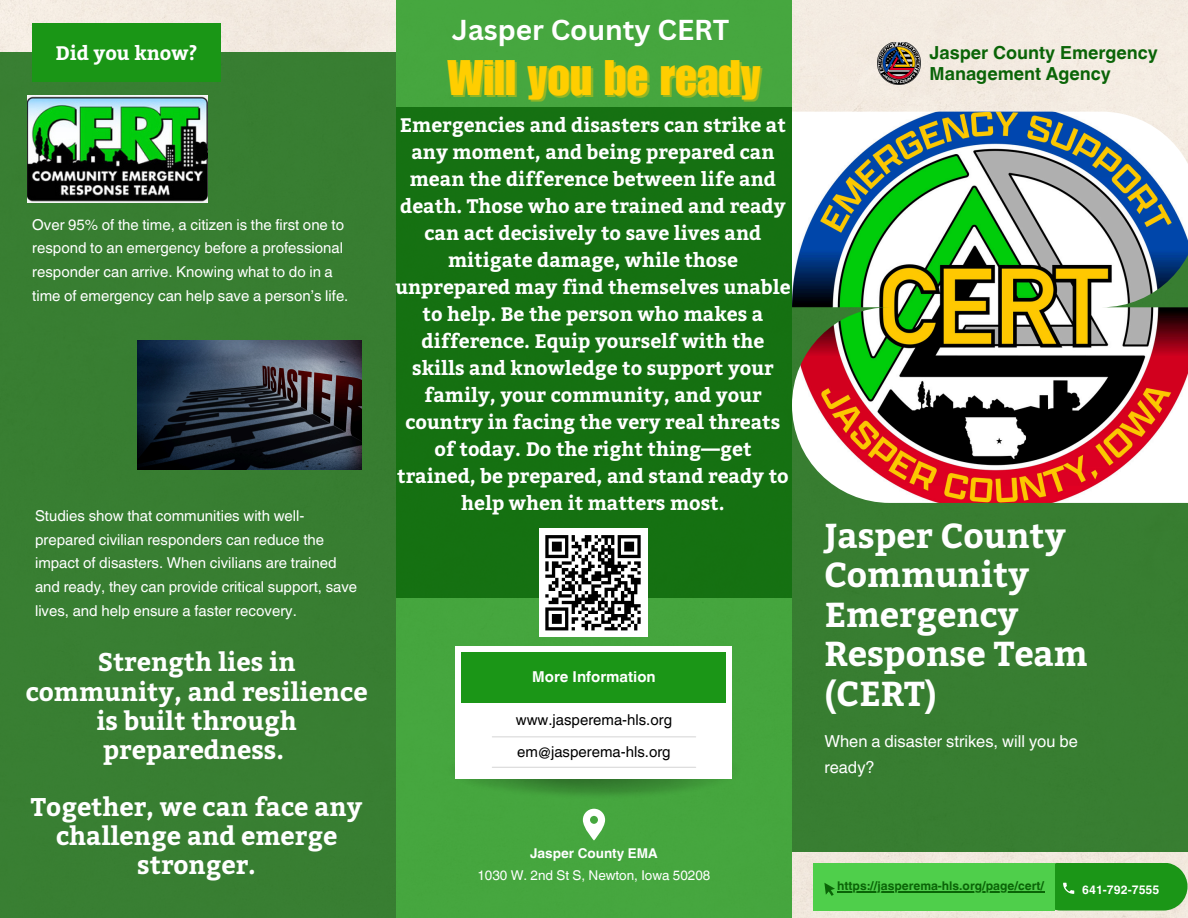
<style>
.page{position:relative;width:1188px;height:918px;background:#f3ebe1}
.page>*{position:absolute;margin:0;border:0;box-sizing:border-box;transform-origin:0 0}
.t1{font:48.6px "Impact LT Std";color:#ffce00}
.t2{font:700 34.5px/39.3px "Bitter";color:#fff}
.t3{font:700 28.05px "Canva Sans";color:#fff}
.t4{font:700 25.5px/29.2px "Bitter";color:#fff;text-align:center}
.t5{font:700 19.5px/27px "Bitter";color:#fff;text-align:center}
.t6{font:700 18px/20.2px "Helvetica World";color:#0a6407}
.t7{font:16.5px/25.8px "Helvetica World";color:#fff}
.t8{font:15px/23.7px "Helvetica World";color:#fff}
.t9{font:15px "Helvetica World";color:#000}
.t10{font:700 15px "Helvetica World";color:#fff}
.t11{font:13.5px "Helvetica World";color:#fff}
.t12{font:700 13.5px "Helvetica World";color:#fff}
.t13{font:700 12px "Helvetica World";color:#0a6407}
.t14{font:700 12px "Helvetica World";color:#fff}
</style>
<div class="page">
<div style="left:0;top:53px;width:396px;height:865px;background:#387e32"></div>
<div style="left:396px;top:0;width:396px;height:918px;background:#45a63e"></div>
<img style="left:455px;top:741px;width:261px;height:55px">
<div style="left:456px;top:646px;width:276px;height:133px;background:#fff"></div>
<div style="left:792px;top:199px;width:396px;height:653px;background:#387e31"></div>
<img style="left:792px;top:112px;width:396px;height:391px">
<img style="left:878px;top:42px;width:42px;height:42px">
<div style="left:813px;top:863px;width:242px;height:48px;background:#4fcf4b"></div>
<svg style="left:824px;top:883px;width:11px;height:13px"></svg>
<svg style="left:1037px;top:863px;width:151px;height:48px"></svg>
<div style="left:396px;top:107px;width:396px;height:490px;background:#157112"></div>
<div style="left:462px;top:652px;width:264px;height:51px;background:#1b9617"></div>
<hr style="left:492px;top:736px;width:204px;height:1px;background:#d9d9d9">
<hr style="left:492px;top:767px;width:204px;height:1px;background:#d9d9d9">
<svg style="left:583px;top:809px;width:22px;height:31px"></svg>
<div style="left:32px;top:23px;width:189px;height:58px;background:#1a9616"></div>
<img style="left:27px;top:96px;width:180px;height:106px">
<img style="left:138px;top:340px;width:224px;height:130px">
<hr style="left:837px;top:891px;width:207px;height:1px;background:#0a6407">
<div style="left:539px;top:529px;width:108px;height:108px;background:#fff"></div>
<svg style="left:545px;top:535px;width:96px;height:96px"></svg>
<p class="t5" style="left:56px;top:39px;width:144px">Did you know?</p>
<p class="t8" style="left:32px;top:213px;width:318px">Over 95% of the time, a citizen is the first one to respond to an emergency before a professional responder can arrive. Knowing what to do in a time of emergency can help save a person’s life.</p>
<p class="t8" style="left:35px;top:504px;width:324px">Studies show that communities with well&shy;prepared civilian responders can reduce the impact of disasters. When civilians are trained and ready, they can provide critical support, save lives, and help ensure a faster recovery.</p>
<h6 class="t4" style="left:26px;top:646px;width:343px">Strength lies in community, and resilience is built through preparedness.</h6>
<h3 class="t4" style="left:31px;top:791px;width:333px">Together, we can face any challenge and emerge stronger.</h3>
<h2 class="t3" style="left:452px;top:10px;width:279px">Jasper County CERT</h2>
<h6 class="t1" style="left:448px;top:60px;width:315px">Will you be ready</h6>
<h6 class="t5" style="left:395px;top:110px;width:397px">Emergencies and disasters can strike at any moment, and being prepared can mean the difference between life and death. Those who are trained and ready can act decisively to save lives and mitigate damage, while those unprepared may find themselves unable to help. Be the person who makes a difference. Equip yourself with the skills and knowledge to support your family, your community, and your country in facing the very real threats of today. Do the right thing—get trained, be prepared, and stand ready to help when it matters most.</h6>
<h3 class="t10" style="left:532px;top:664px;width:125px">More Information</h3>
<p class="t9" style="left:516px;top:711px;width:158px">www.jasperema-hls.org</p>
<h4 class="t9" style="left:517px;top:743px;width:155px">em@jasperema-hls.org</h4>
<p class="t12" style="left:530px;top:842px;width:129px">Jasper County EMA</p>
<p class="t11" style="left:477px;top:867px;width:234px">1030 W. 2nd St S, Newton, Iowa 50208</p>
<h5 class="t6" style="left:930px;top:41px;width:230px">Jasper County Emergency<br>Management Agency</h5>
<h6 class="t2" style="left:824px;top:514px;width:265px">Jasper County<br>Community<br>Emergency<br>Response Team (CERT)</h6>
<h4 class="t7" style="left:824px;top:728px;width:255px">When a disaster strikes, will you be ready?</h4>
<h6 class="t13" style="left:837px;top:876px;width:208px">https://jasperema-hls.org/page/cert/</h6>
<h4 class="t14" style="left:1082px;top:879px;width:79px">641-792-7555</h4>
</div>
